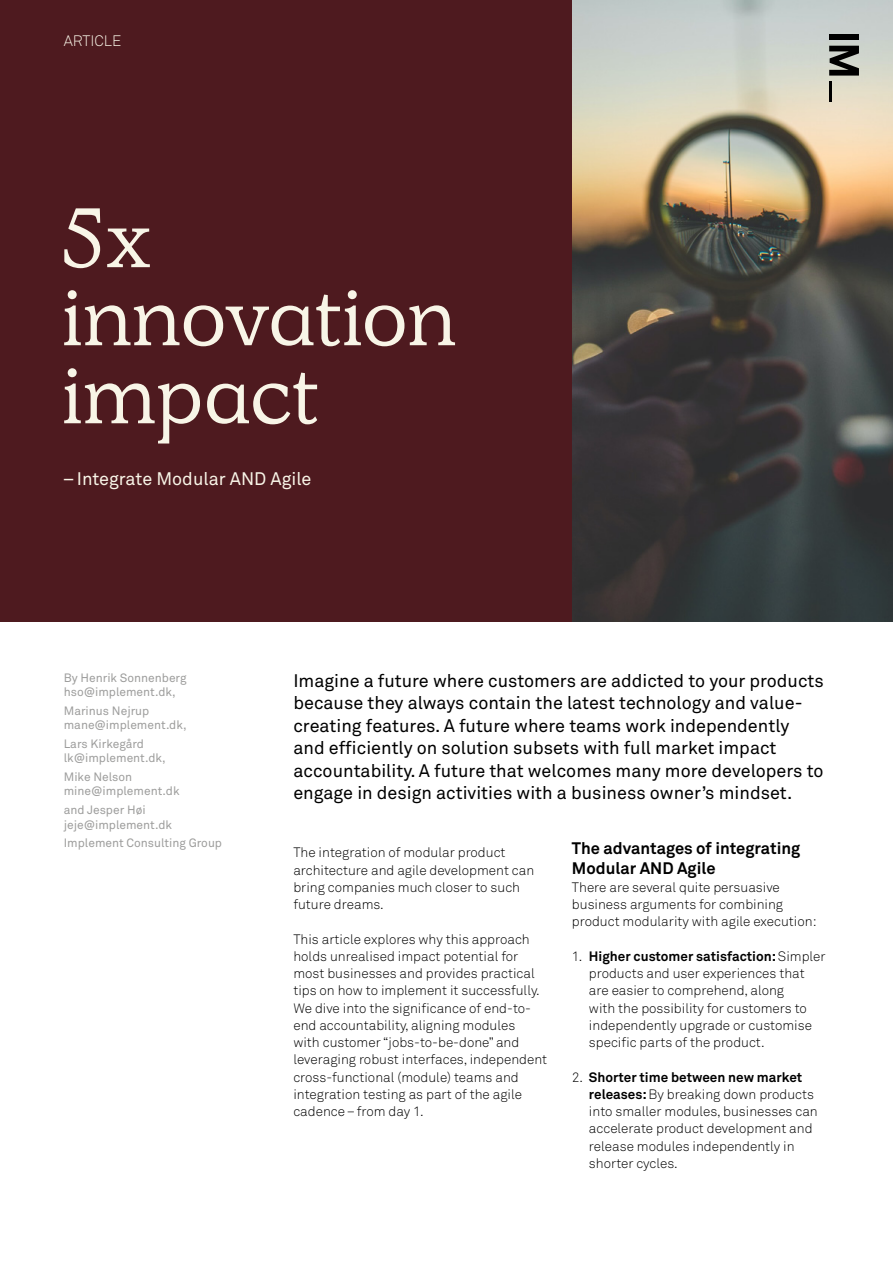
<style>
.page{position:relative;width:893px;height:1263px;background:#fff}
.page>*{position:absolute;margin:0;border:0;box-sizing:border-box;transform-origin:0 0}
.t1{font:84px/78px "Simula";color:#f8f5e7}
.t2{font:18px/22.5px "Akkurat Pro";color:#000}
.t3{font:18px "Akkurat Pro";color:#f8f5e7}
.t4{font:700 16.5px/19.5px "Akkurat Pro";color:#000}
.t5{font:15px "Akkurat Light Pro";color:#f8f5e7}
.t6{font:13.5px/17.2px "Akkurat Light Pro";color:#000}
.t7{font:700 13.5px "Akkurat Pro";color:#000}
.t8{font:12px/14.4px "Akkurat Pro";color:#9d9d9c}
.s1{font-family:"Akkurat Light Pro";font-weight:400}
.s2{font-family:"Akkurat Pro";font-weight:700}
</style>
<div class="page">
<img style="left:572px;top:0;width:321px;height:622px">
<div style="left:0;top:0;width:572px;height:622px;background:#4e1a1f"></div>
<hr style="left:829px;top:81px;width:3px;height:21px;background:#000">
<div style="left:829px;top:34px;width:30px;height:6px;background:#000"></div>
<svg style="left:829px;top:46px;width:30px;height:30px"></svg>
<p class="t5" style="left:64px;top:32px;width:59px">ARTICLE</p>
<h1 class="t1" style="left:62px;top:200px;width:396px">5x innovation impact</h1>
<h2 class="t3" style="left:63px;top:468px;width:250px">–Integrate Modular AND Agile</h2>
<p class="t8" style="left:64px;top:671px;width:124px">By Henrik Sonnenberg hso@implement.dk,</p>
<p class="t8" style="left:64px;top:704px;width:124px">Marinus Nejrup mane@implement.dk,</p>
<p class="t8" style="left:64px;top:737px;width:103px">Lars Kirkegård lk@implement.dk,</p>
<p class="t8" style="left:64px;top:770px;width:117px">Mike Nelson mine@implement.dk</p>
<p class="t8" style="left:64px;top:803px;width:110px">and Jesper Høi jeje@implement.dk</p>
<p class="t8" style="left:64px;top:836px;width:160px">Implement Consulting Group</p>
<p class="t2" style="left:293px;top:670px;width:532px">Imagine a future where customers are addicted to your products because they always contain the latest technology and value&shy;creating features. A future where teams work independently and efficiently on solution subsets with full market impact accountability. A future that welcomes many more developers to engage in design activities with a business owner’s mindset.</p>
<p class="t6" style="left:293px;top:844px;width:242px">The integration of modular product architecture and agile development can bring companies much closer to such future dreams.</p>
<p class="t6" style="left:293px;top:930px;width:255px">This article explores why this approach holds unrealised impact potential for most businesses and provides practical tips on how to implement it successfully.<br>We dive into the significance of end-to&shy;end accountability, aligning modules<br>with customer “jobs-to-be-done” and leveraging robust interfaces, independent cross-functional (module) teams and integration testing as part of the agile cadence–from day 1.</p>
<p class="t4" style="left:572px;top:839px;width:230px">The advantages of integrating<br>Modular AND Agile</p>
<p class="t6" style="left:572px;top:879px;width:246px">There are several quite persuasive business arguments for combining product modularity with agile execution:</p>
<p class="t7" style="left:572px;top:948px;width:255px"><span class="s1">1.</span> Higher customer satisfaction: <span class="s1">Simpler</span></p>
<p class="t6" style="left:589px;top:965px;width:224px">products and user experiences that are easier to comprehend, along with the possibility for customers to independently upgrade or customise specific parts of the product.</p>
<p class="t7" style="left:572px;top:1068px;width:232px"><span class="s1">2.</span> Shorter time between new market</p>
<p class="t6" style="left:589px;top:1086px;width:230px"><span class="s2">releases:</span> By breaking down products into smaller modules, businesses can accelerate product development and release modules independently in shorter cycles.</p>
</div>
